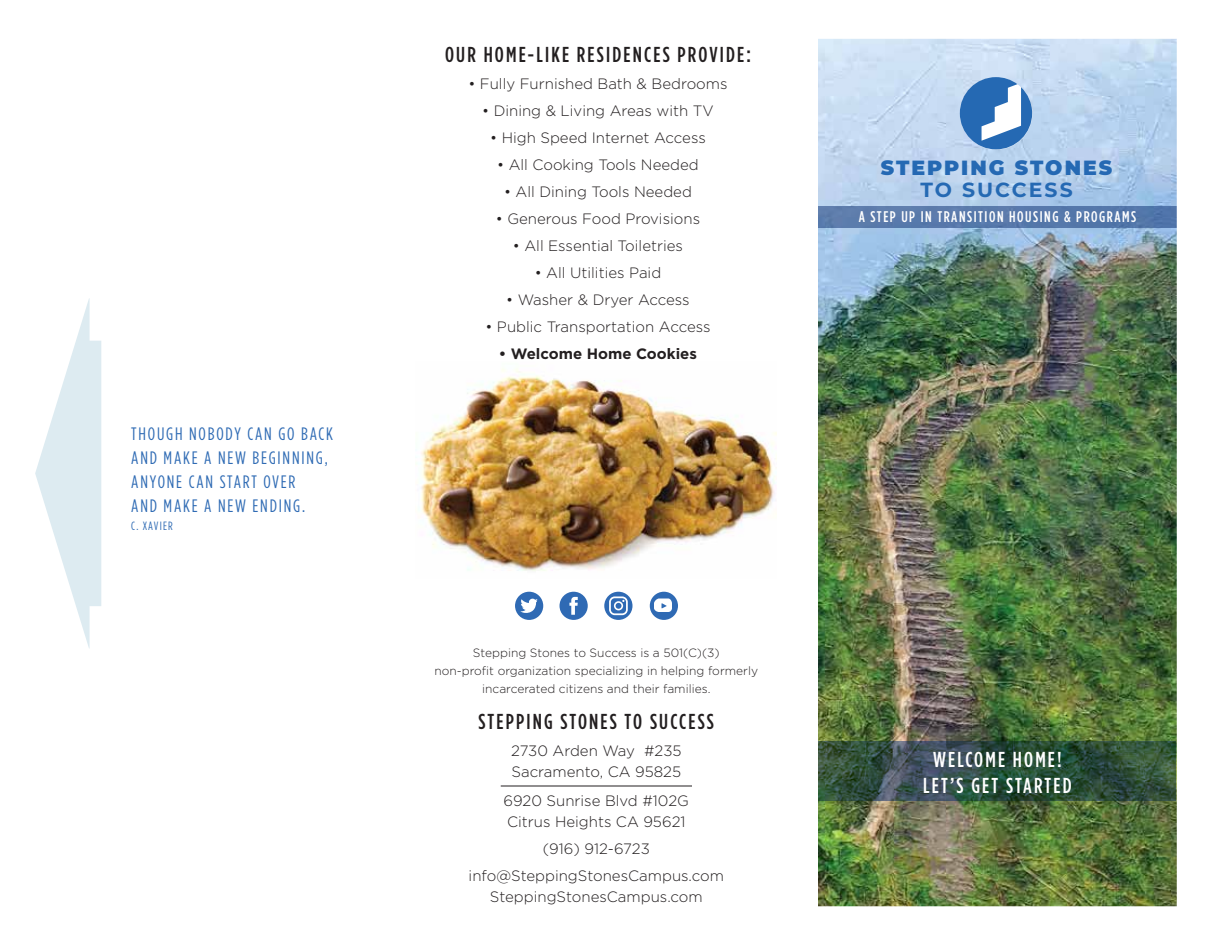
<style>
.page{position:relative;width:1215px;height:945px;background:#fff}
.page>*{position:absolute;margin:0;border:0;box-sizing:border-box;transform-origin:0 0}
.t1{font:900 25.8px/20.9px "Gotham";color:#2f6bb4;text-align:right}
.t2{font:500 21.6px "Gotham Condensed";letter-spacing:.1em;color:#231f20}
.t3{font:500 21.6px/26px "Gotham Condensed";letter-spacing:.1em;color:#fff;text-align:center}
.t4{font:900 20.4px "Montserrat";letter-spacing:.1em;color:#2569b3}
.t5{font:700 20.4px "Montserrat";letter-spacing:.1em;color:#2569b3}
.t6{font:18px/24px "Gotham Condensed";letter-spacing:.1em;color:#2f6bb4}
.t7{font:500 15.45px "Gotham Condensed";letter-spacing:.1em;color:#fff}
.t8{font:300 15px/21px "Gotham";color:#231f20}
.t9{font:700 15px "Gotham";color:#231f20}
.t10{font:300 12px/18px "Gotham";color:#231f20;text-align:center}
.t11{font:12px "Gotham Condensed";letter-spacing:.1em;color:#2f6bb4}
</style>
<div class="page">
<img style="left:818px;top:38px;width:359px;height:869px">
<div style="left:515px;top:592px;width:28px;height:28px;background:#2f6ab4;border-radius:50%"></div>
<svg style="left:520px;top:599px;width:17px;height:14px"></svg>
<div style="left:560px;top:592px;width:28px;height:28px;background:#2f6ab4;border-radius:50%"></div>
<svg style="left:569px;top:597px;width:9px;height:18px"></svg>
<div style="left:650px;top:592px;width:28px;height:28px;background:#2f6ab4;border-radius:50%"></div>
<svg style="left:654px;top:598px;width:18px;height:14px"></svg>
<svg style="left:604px;top:592px;width:29px;height:28px"></svg>
<svg style="left:609px;top:596px;width:19px;height:19px"></svg>
<img style="left:421px;top:369px;width:356px;height:202px">
<hr style="left:501px;top:786px;width:191px;height:1px;background:#231f20">
<svg style="left:35px;top:298px;width:66px;height:350px"></svg>
<p class="t6" style="left:131px;top:421px;width:203px">THOUGH NOBODY CAN GO BACK<br>AND MAKE A NEW BEGINNING,<br>ANYONE CAN START OVER<br>AND MAKE A NEW ENDING.</p>
<p class="t11" style="left:131px;top:519px;width:43px">C. XAVIER</p>
<h2 class="t2" style="left:445px;top:43px;width:307px">OUR HOME-LIKE RESIDENCES PROVIDE:</h2>
<p class="t8" style="left:468px;top:73px;width:261px">• Fully Furnished Bath &amp; Bedrooms</p>
<p class="t8" style="left:482px;top:100px;width:233px">• Dining &amp; Living Areas with TV</p>
<p class="t8" style="left:490px;top:127px;width:217px">• High Speed Internet Access</p>
<p class="t8" style="left:497px;top:154px;width:203px">• All Cooking Tools Needed</p>
<p class="t8" style="left:504px;top:181px;width:189px">• All Dining Tools Needed</p>
<p class="t8" style="left:496px;top:208px;width:206px">• Generous Food Provisions</p>
<p class="t8" style="left:513px;top:235px;width:172px">• All Essential Toiletries</p>
<p class="t8" style="left:535px;top:262px;width:128px">• All Utilities Paid</p>
<p class="t8" style="left:506px;top:289px;width:185px">• Washer &amp; Dryer Access</p>
<p class="t8" style="left:485px;top:316px;width:227px">• Public Transportation Access</p>
<p class="t9" style="left:499px;top:345px;width:200px">• Welcome Home Cookies</p>
<h1 class="t1" style="left:906px;top:148px;width:154px">STONES TO<br>SUCCESS</h1>
<h3 class="t4" style="left:881px;top:152px;width:233px">STEPPING STONES</h3>
<h3 class="t5" style="left:920px;top:175px;width:154px">TO SUCCESS</h3>
<p class="t7" style="left:873px;top:207px;width:279px">A STEP UP IN TRANSITION HOUSING &amp; PROGRAMS</p>
<p class="t7" style="left:859px;top:208px;width:279px">A STEP UP IN TRANSITION HOUSING &amp; PROGRAMS</p>
<p class="t10" style="left:435px;top:644px;width:325px">Stepping Stones to Success is a 501(C)(3)<br>non-profit organization specializing in helping formerly incarcerated citizens and their families.</p>
<h2 class="t2" style="left:479px;top:710px;width:237px">STEPPING STONES TO SUCCESS</h2>
<p class="t8" style="left:511px;top:740px;width:172px">2730 Arden Way #235<br>Sacramento, CA 95825</p>
<p class="t8" style="left:504px;top:790px;width:187px">6920 Sunrise Blvd #102G<br>Citrus Heights CA 95621</p>
<p class="t8" style="left:469px;top:835px;width:257px;line-height:27px;text-align:center">(916) 912-6723 info@SteppingStonesCampus.com</p>
<p class="t8" style="left:490px;top:886px;width:214px">SteppingStonesCampus.com</p>
<h2 class="t3" style="left:923px;top:746px;width:150px">WELCOME HOME!<br>LET’S GET STARTED</h2>
</div>
